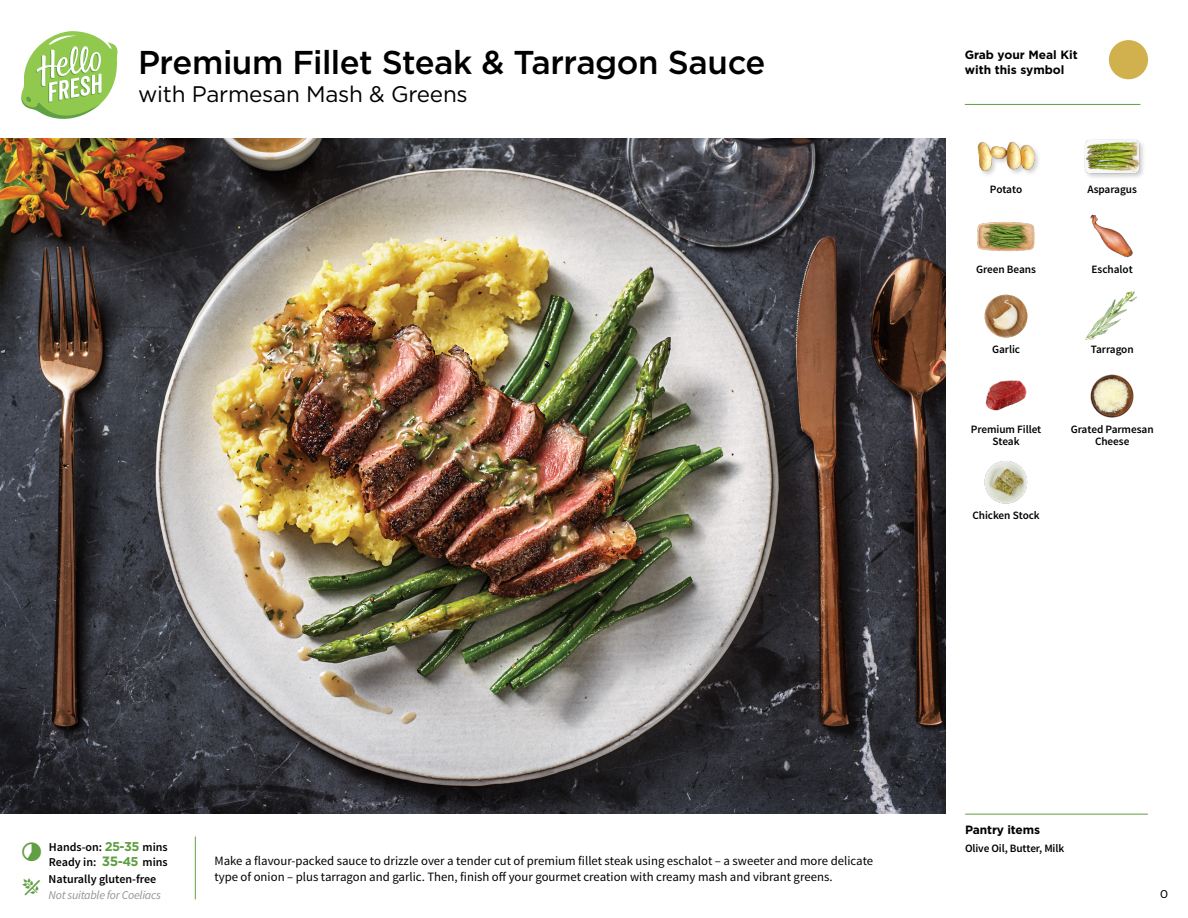
<style>
.page{position:relative;width:1188px;height:918px;background:#fff}
.page>*{position:absolute;margin:0;border:0;box-sizing:border-box;transform-origin:0 0}
.t1{font:500 33px "Gotham";letter-spacing:-.015em;color:#000}
.t2{font:22.5px "Gotham";letter-spacing:-.01em;color:#000}
.t3{font:12.75px/16.5px "Source Sans Pro";color:#000}
.t4{font:600 12px/15px "Source Sans Pro";color:#000}
.t5{font:700 12px/15px "Gotham";color:#000}
.t6{font:italic 12px "Source Sans Pro";letter-spacing:-.02em;color:#939598}
.t7{font:12px "Source Sans Pro";color:#000}
.t8{font:600 11.25px/12px "Source Sans Pro";letter-spacing:-.005em;color:#000;text-align:center}
.s1{font-family:"Gotham";font-weight:700;font-size:12.75px;color:#609f43}
.s2{font-family:"Gotham";font-weight:700;font-size:13.5px;color:#609f43}
</style>
<div class="page">
<img style="left:0;top:139px;width:945px;height:675px">
<img style="left:1085px;top:291px;width:52px;height:49px">
<img style="left:1090px;top:374px;width:44px;height:44px">
<img style="left:985px;top:380px;width:42px;height:31px">
<img style="left:984px;top:461px;width:44px;height:43px">
<img style="left:984px;top:294px;width:44px;height:44px">
<img style="left:977px;top:222px;width:58px;height:30px">
<img style="left:1090px;top:214px;width:43px;height:44px">
<div style="left:977px;top:141px;width:65px;height:37px;background:#000;opacity:.2"></div>
<img style="left:977px;top:141px;width:58px;height:37px">
<div style="left:1083px;top:138px;width:64px;height:43px;background:#000;opacity:.2"></div>
<img style="left:1084px;top:138px;width:57px;height:43px">
<hr style="left:965px;top:814px;width:183px;height:1px;background:#609f43">
<svg style="left:21px;top:31px;width:97px;height:88px"></svg>
<hr style="left:965px;top:104px;width:175px;height:1px;background:#609f43">
<svg style="left:1108px;top:40px;width:40px;height:40px"></svg>
<h1 class="t1" style="left:138px;top:41px;width:629px">Premium Fillet Steak &amp; Tarragon Sauce</h1>
<h2 class="t2" style="left:138px;top:80px;width:331px">with Parmesan Mash &amp; Greens</h2>
<p class="t5" style="left:965px;top:47px;width:115px">Grab your Meal Kit with this symbol</p>
<p class="t8" style="left:990px;top:184px;width:34px">Potato</p>
<p class="t8" style="left:1087px;top:184px;width:51px">Asparagus</p>
<p class="t8" style="left:976px;top:264px;width:61px">Green Beans</p>
<p class="t8" style="left:1092px;top:264px;width:43px">Eschalot</p>
<p class="t8" style="left:992px;top:344px;width:30px">Garlic</p>
<p class="t8" style="left:1091px;top:344px;width:44px">Tarragon</p>
<p class="t8" style="left:971px;top:424px;width:72px">Premium Fillet<br>Steak</p>
<p class="t8" style="left:972px;top:510px;width:69px">Chicken Stock</p>
<p class="t8" style="left:1071px;top:424px;width:84px">Grated Parmesan<br>Cheese</p>
<p class="t4" style="left:49px;top:840px;width:120px">Hands-on: <span class="s1">25-35</span> mins<br>Ready in: <span class="s2">35</span><span class="s1">-45</span> mins</p>
<p class="t4" style="left:49px;top:872px;width:109px">Naturally gluten-free</p>
<p class="t6" style="left:49px;top:888px;width:114px">Not suitable for Coeliacs</p>
<p class="t3" style="left:214px;top:852px;width:660px">Make a flavour-packed sauce to drizzle over a tender cut of premium fillet steak using eschalot – a sweeter and more delicate type of onion – plus tarragon and garlic. Then, finish off your gourmet creation with creamy mash and vibrant greens.</p>
<p class="t5" style="left:965px;top:822px;width:77px">Pantry items</p>
<p class="t8" style="left:965px;top:842px;width:101px">Olive Oil, Butter, Milk</p>
<p class="t7" style="left:1160px;top:886px;width:9px">O</p>
</div>
